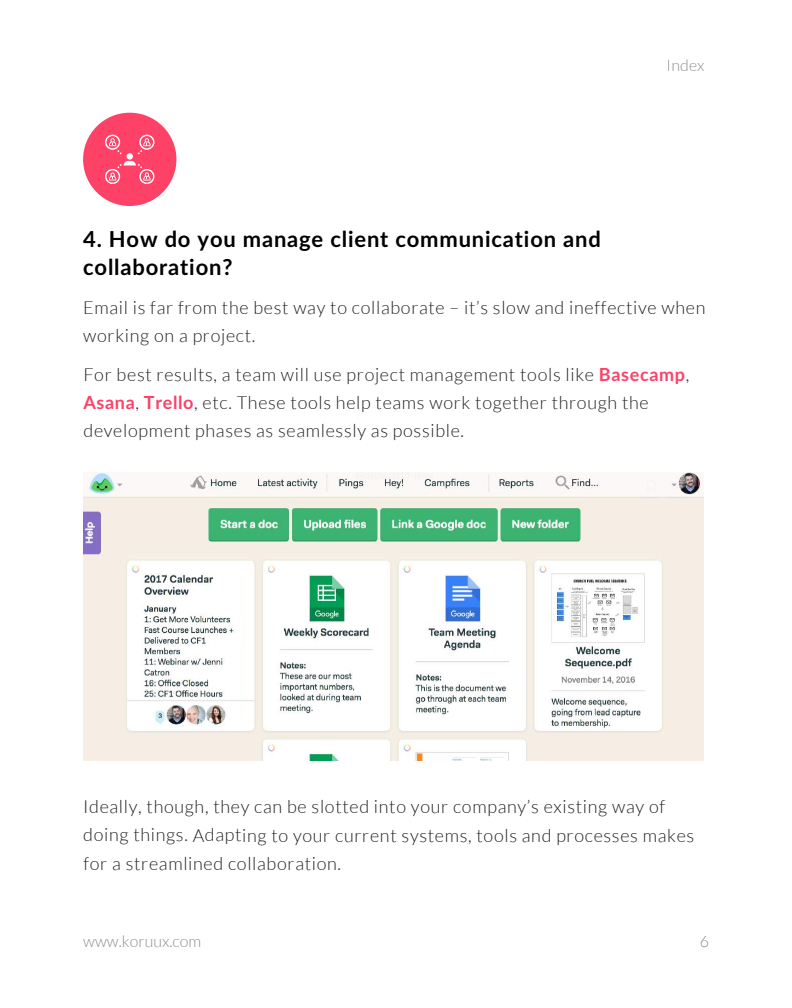
<style>
.page{position:relative;width:792px;height:1008px;background:#fff}
.page>*{position:absolute;margin:0;border:0;box-sizing:border-box;transform-origin:0 0}
.t1{font:700 22px/28.1px "Lato";letter-spacing:.035em;color:#000}
.t2{font:300 18px/28.2px "Lato";letter-spacing:.035em;color:#231f20}
.t3{font:300 16px "Lato";color:#5d5d5d}
.s1{font-weight:700;color:#fd4167}
</style>
<div class="page">
<div style="left:83px;top:113px;width:93px;height:93px;background:#fd4167;border-radius:50%"></div>
<img style="left:83px;top:472px;width:621px;height:288px">
<div style="left:127px;top:153px;width:6px;height:7px;background:#fff;border-radius:50%"></div>
<svg style="left:105px;top:135px;width:17px;height:19px"></svg>
<svg style="left:138px;top:135px;width:16px;height:19px"></svg>
<svg style="left:105px;top:161px;width:49px;height:23px"></svg>
<p class="t3" style="left:667px;top:57px;width:39px">Index</p>
<p class="t1" style="left:83px;top:224px;width:519px">4. How do you manage client communication and collaboration?</p>
<p class="t2" style="left:83px;top:293px;width:624px">Email is far from the best way to collaborate – it’s slow and ineffective when working on a project.</p>
<p class="t2" style="left:83px;top:360px;width:608px">For best results, a team will use project management tools like <span class="s1">Basecamp</span>,<br><span class="s1">Asana</span>, <span class="s1">Trello</span>, etc. These tools help teams work together through the development phases as seamlessly as possible.</p>
<p class="t2" style="left:83px;top:793px;width:613px">Ideally, though, they can be slotted into your company’s existing way of doing things. Adapting to your current systems, tools and processes makes for a streamlined collaboration.</p>
<p class="t3" style="left:83px;top:933px;width:119px">www.koruux.com</p>
<p class="t3" style="left:700px;top:933px;width:11px">6</p>
</div>
